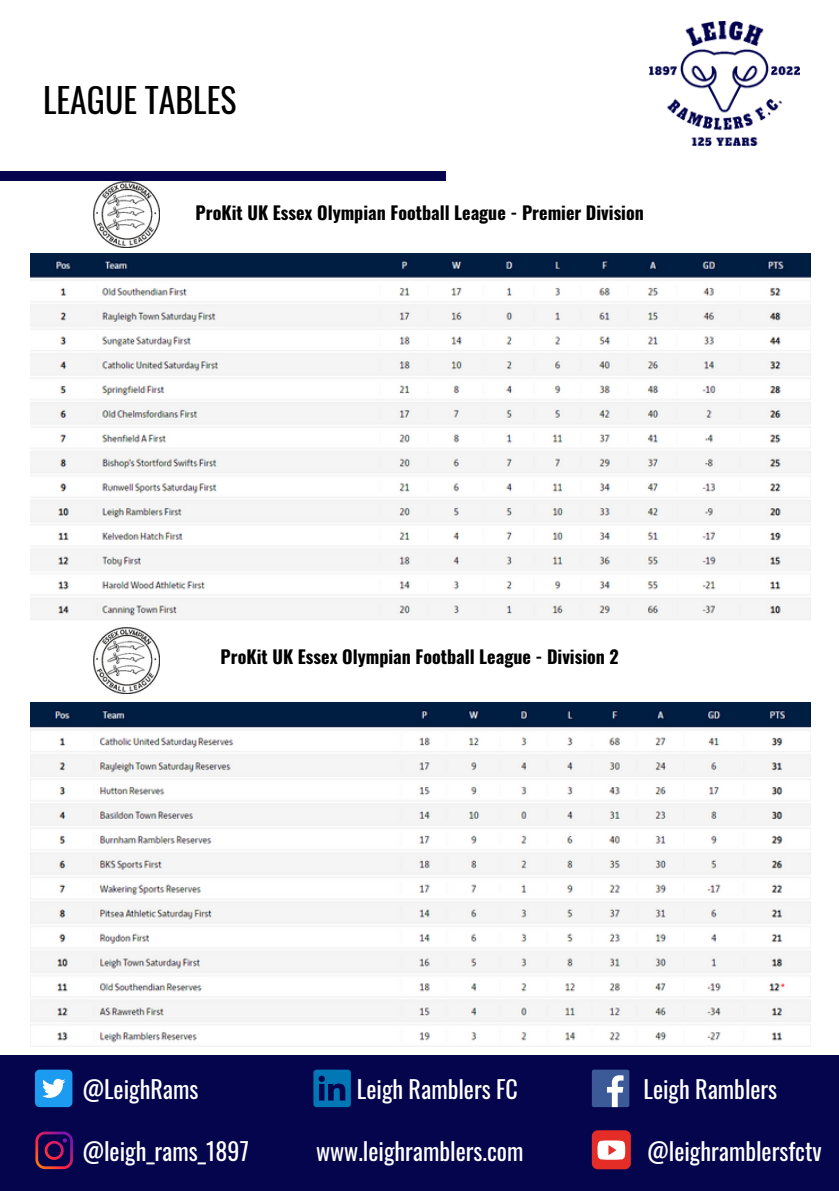
<style>
.page{position:relative;width:839px;height:1191px;background:#fff}
.page>*{position:absolute;margin:0;border:0;box-sizing:border-box;transform-origin:0 0}
.t1{font:33.8px "Oswald";color:#000}
.t2{font:24px "Oswald";color:#fff}
.t3{font:700 18px "Oswald";color:#000}
</style>
<div class="page">
<div style="left:0;top:171px;width:445px;height:9px;background:#04054d"></div>
<img style="left:649px;top:21px;width:150px;height:125px">
<img style="left:94px;top:181px;width:66px;height:66px">
<img style="left:94px;top:627px;width:66px;height:66px">
<div style="left:0;top:1055px;width:838px;height:136px;background:#04054d"></div>
<svg style="left:35px;top:1132px;width:38px;height:37px"></svg>
<div style="left:591px;top:1070px;width:38px;height:37px;background:#3d5a98;border-radius:2px"></div>
<svg style="left:607px;top:1075px;width:16px;height:32px"></svg>
<div style="left:591px;top:1130px;width:39px;height:39px;background:#e52d27;border-radius:6px"></div>
<svg style="left:597px;top:1140px;width:28px;height:20px"></svg>
<div style="left:35px;top:1070px;width:37px;height:37px;background:#1d9bf0;border-radius:5px"></div>
<svg style="left:42px;top:1079px;width:23px;height:19px"></svg>
<svg style="left:313px;top:1070px;width:38px;height:37px"></svg>
<img style="left:30px;top:253px;width:780px;height:367px">
<img style="left:30px;top:703px;width:780px;height:343px">
<h2 class="t1" style="left:43px;top:74px;width:195px">LEAGUE TABLES</h2>
<p class="t3" style="left:195px;top:198px;width:450px">ProKit UK Essex Olympian Football League - Premier Division</p>
<p class="t3" style="left:220px;top:643px;width:400px">ProKit UK Essex Olympian Football League - Division 2</p>
<h2 class="t2" style="left:357px;top:1070px;width:162px">Leigh Ramblers FC</h2>
<p class="t2" style="left:82px;top:1070px;width:117px">@LeighRams</p>
<p class="t2" style="left:82px;top:1132px;width:168px">@leigh_rams_1897</p>
<h2 class="t2" style="left:316px;top:1132px;width:209px">www.leighramblers.com</h2>
<p class="t2" style="left:643px;top:1070px;width:135px">Leigh Ramblers</p>
<p class="t2" style="left:647px;top:1132px;width:176px">@leighramblersfctv</p>
</div>
